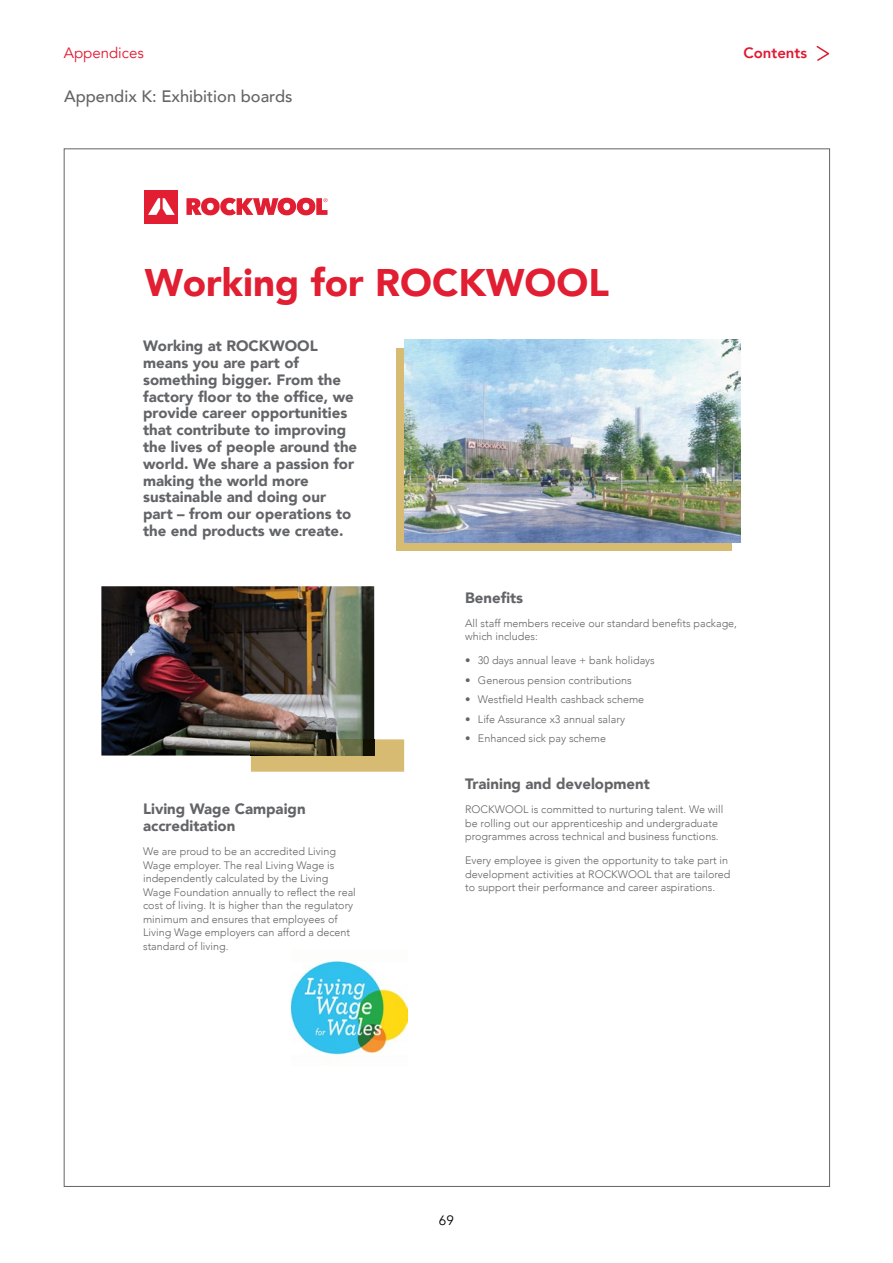
<style>
.page{position:relative;width:893px;height:1263px;background:#fff}
.page>*{position:absolute;margin:0;border:0;box-sizing:border-box;transform-origin:0 0}
.t1{font:900 38.4px "Avenir";color:#e11e32}
.t2{font:500 16.5px "Avenir";color:#636466}
.t3{font:900 15px/16.8px "Avenir";color:#636467}
.t4{font:15px "Avenir";color:#e11931}
.t5{font:800 15px "Avenir";color:#e11931}
.t6{font:13.5px "Avenir";color:#000}
.t7{font:300 10.8px/13.5px "Avenir";color:#636467}
</style>
<div class="page">
<svg style="left:816px;top:46px;width:14px;height:15px"></svg>
<img style="left:101px;top:586px;width:273px;height:169px">
<div style="left:145px;top:190px;width:33px;height:33px;background:#e11e32"></div>
<svg style="left:148px;top:198px;width:27px;height:17px"></svg>
<svg style="left:186px;top:198px;width:142px;height:17px"></svg>
<div style="left:396px;top:348px;width:336px;height:202px;background:#d7bb73"></div>
<svg style="left:251px;top:739px;width:153px;height:33px;background:#d0b570"></svg>
<img style="left:251px;top:739px;width:123px;height:16px">
<img style="left:405px;top:340px;width:335px;height:203px">
<img style="left:292px;top:960px;width:115px;height:95px">
<h3 class="t4" style="left:64px;top:44px;width:82px">Appendices</h3>
<h3 class="t5" style="left:743px;top:41px;width:65px">Contents</h3>
<h2 class="t2" style="left:64px;top:82px;width:230px">Appendix K: Exhibition boards</h2>
<h1 class="t1" style="left:145px;top:250px;width:466px">Working for ROCKWOOL</h1>
<p class="t3" style="left:143px;top:337px;width:216px">Working at ROCKWOOL means you are part of something bigger. From the factory floor to the office, we provide career opportunities that contribute to improving the lives of people around the world. We share a passion for making the world more sustainable and doing our part – from our operations to the end products we create.</p>
<h3 class="t3" style="left:143px;top:800px;width:164px">Living Wage Campaign accreditation</h3>
<p class="t7" style="left:143px;top:845px;width:214px">We are proud to be an accredited Living Wage employer. The real Living Wage is independently calculated by the Living Wage Foundation annually to reflect the real cost of living. It is higher than the regulatory minimum and ensures that employees of Living Wage employers can afford a decent standard of living.</p>
<h3 class="t3" style="left:465px;top:589px;width:60px">Benefits</h3>
<p class="t7" style="left:465px;top:616px;width:273px">All staff members receive our standard benefits package, which includes:</p>
<p class="t7" style="left:465px;top:654px;width:191px">• 30 days annual leave + bank holidays</p>
<p class="t7" style="left:465px;top:673px;width:168px">• Generous pension contributions</p>
<p class="t7" style="left:465px;top:693px;width:181px">• Westfield Health cashback scheme</p>
<p class="t7" style="left:465px;top:712px;width:161px">• Life Assurance x3 annual salary</p>
<p class="t7" style="left:465px;top:732px;width:142px">• Enhanced sick pay scheme</p>
<h3 class="t3" style="left:465px;top:775px;width:186px">Training and development</h3>
<p class="t7" style="left:465px;top:803px;width:260px">ROCKWOOL is committed to nurturing talent. We will be rolling out our apprenticeship and undergraduate programmes across technical and business functions.</p>
<p class="t7" style="left:465px;top:854px;width:267px">Every employee is given the opportunity to take part in development activities at ROCKWOOL that are tailored to support their performance and career aspirations.</p>
<p class="t6" style="left:439px;top:1213px;width:17px">69</p>
</div>
